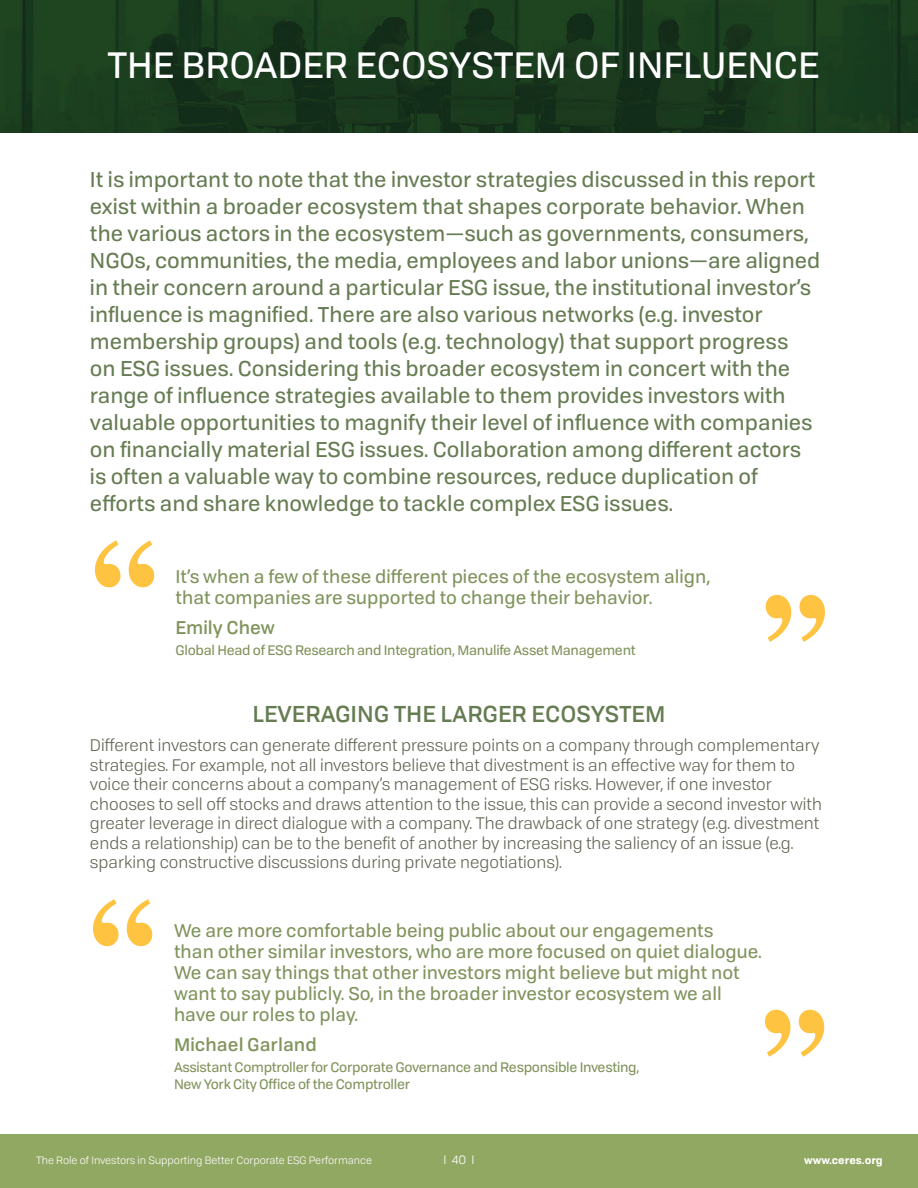
<style>
.page{position:relative;width:918px;height:1188px;background:#fff}
.page>*{position:absolute;margin:0;border:0;box-sizing:border-box;transform-origin:0 0}
.t1{font:36px "Tofino";color:#fff}
.t2{font:500 22.5px "Tofino";color:#667c52}
.t3{font:21px/27px "Tofino";color:#667c52}
.t4{font:18px/21px "Tofino";color:#80945d}
.t5{font:500 18px "Tofino";color:#80945d}
.t6{font:16.5px/19.5px "Tofino";color:#636354}
.t7{font:13.5px/16.5px "Tofino";letter-spacing:-.02em;color:#80945d}
.t8{font:12px "Tofino";color:#fff}
.t9{font:10.5px "Tofino";color:#fff}
.t10{font:700 10.5px "Tofino";color:#fff}
</style>
<div class="page">
<img style="left:0;top:0;width:918px;height:133px">
<div style="left:0;top:1134px;width:918px;height:54px;background:#90a862"></div>
<svg style="left:95px;top:540px;width:59px;height:47px"></svg>
<svg style="left:93px;top:899px;width:59px;height:47px"></svg>
<svg style="left:765px;top:1010px;width:59px;height:47px"></svg>
<svg style="left:766px;top:595px;width:59px;height:47px"></svg>
<h1 class="t1" style="left:108px;top:45px;width:713px">THE BROADER ECOSYSTEM OF INFLUENCE</h1>
<p class="t3" style="left:90px;top:166px;width:732px">It is important to note that the investor strategies discussed in this report exist within a broader ecosystem that shapes corporate behavior. When the various actors in the ecosystem—such as governments, consumers, NGOs, communities, the media, employees and labor unions—are aligned in their concern around a particular ESG issue, the institutional investor’s influence is magnified. There are also various networks (e.g. investor membership groups) and tools (e.g. technology) that support progress<br>on ESG issues. Considering this broader ecosystem in concert with the range of influence strategies available to them provides investors with valuable opportunities to magnify their level of influence with companies on financially material ESG issues. Collaboration among different actors is often a valuable way to combine resources, reduce duplication of efforts and share knowledge to tackle complex ESG issues.</p>
<p class="t4" style="left:175px;top:566px;width:537px">It’s when a few of these different pieces of the ecosystem align, that companies are supported to change their behavior.</p>
<p class="t5" style="left:175px;top:617px;width:101px">Emily Chew</p>
<p class="t7" style="left:175px;top:642px;width:462px">Global Head of ESG Research and Integration, Manulife Asset Management</p>
<p class="t2" style="left:253px;top:701px;width:414px">LEVERAGING THE LARGER ECOSYSTEM</p>
<p class="t6" style="left:90px;top:736px;width:733px">Different investors can generate different pressure points on a company through complementary strategies. For example, not all investors believe that divestment is an effective way for them to voice their concerns about a company’s management of ESG risks. However, if one investor chooses to sell off stocks and draws attention to the issue, this can provide a second investor with greater leverage in direct dialogue with a company. The drawback of one strategy (e.g. divestment ends a relationship) can be to the benefit of another by increasing the saliency of an issue (e.g. sparking constructive discussions during private negotiations).</p>
<p class="t4" style="left:174px;top:921px;width:589px">We are more comfortable being public about our engagements<br>than other similar investors, who are more focused on quiet dialogue.<br>We can say things that other investors might believe but might not want to say publicly. So, in the broader investor ecosystem we all have our roles to play.</p>
<p class="t5" style="left:174px;top:1035px;width:144px">Michael Garland</p>
<p class="t7" style="left:174px;top:1060px;width:467px">Assistant Comptroller for Corporate Governance and Responsible Investing,<br>New York City Office of the Comptroller</p>
<p class="t9" style="left:36px;top:1154px;width:338px">The Role of Investors in Supporting Better Corporate ESG Performance</p>
<p class="t8" style="left:444px;top:1153px;width:32px">I40I</p>
<p class="t10" style="left:804px;top:1154px;width:80px">www.ceres.org</p>
</div>
